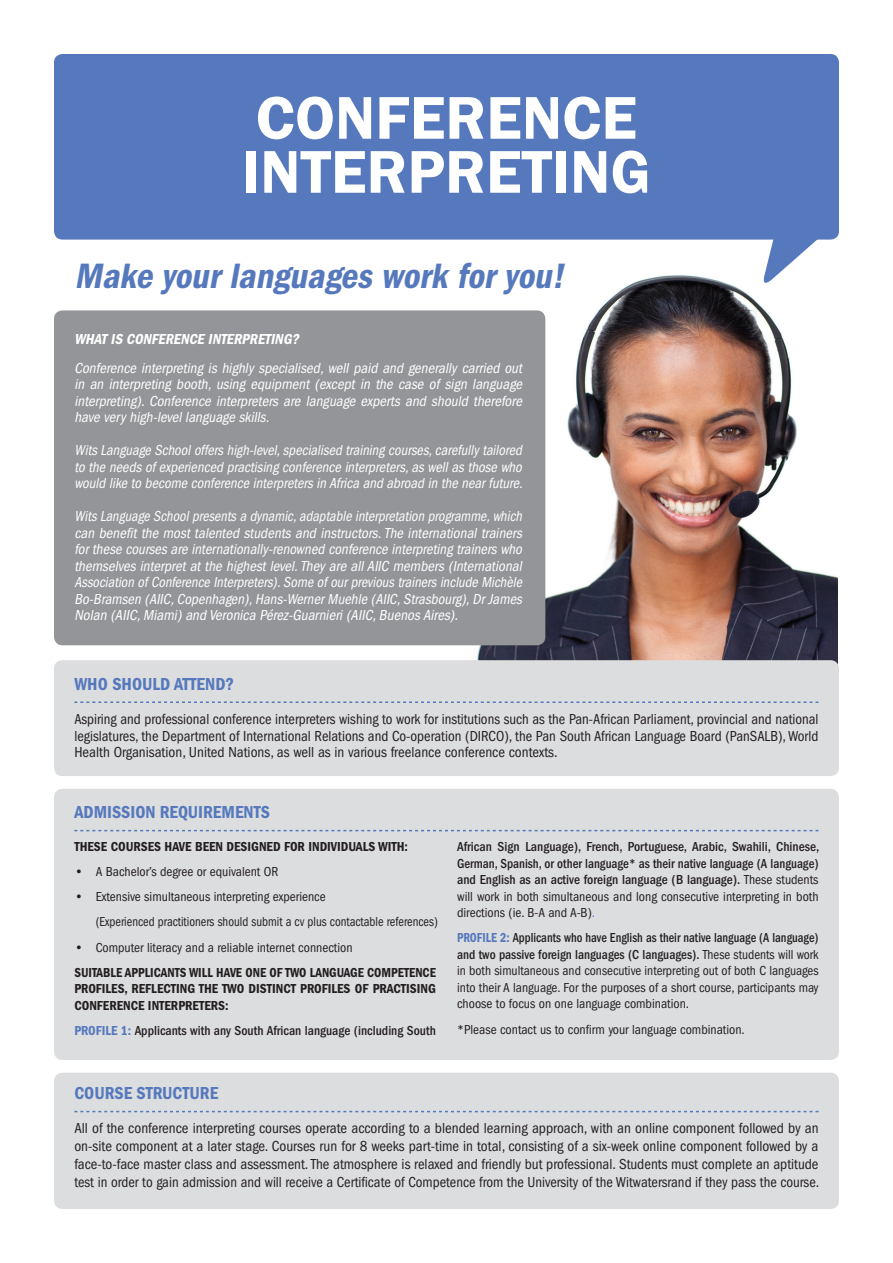
<style>
.page{position:relative;width:893px;height:1263px;background:#fff}
.page>*{position:absolute;margin:0;border:0;box-sizing:border-box;transform-origin:0 0}
.t1{font:600 62.4px "Franklin Got Itc T";color:#fff}
.t2{font:italic 36.45px "ITC Franklin Gothic Std Dm Cd";color:#5679bd}
.t3{font:18px "ITC Franklin Gothic Std Dm Cd";color:#5679bd}
.t4{font:condensed 15px/18px "ITC Franklin Gothic Std";color:#231f20;text-align:justify}
.t5{font:italic condensed 15px/16.5px "ITC Franklin Gothic Std";color:#fff;text-align:justify;scale:.94 1}
.t6{font:italic condensed 15px/16.5px "ITC Franklin Gothic Std";color:#fff;text-align:justify}
.t7{font:italic condensed 15px/16.5px "ITC Franklin Gothic Std";color:#fff;text-align:justify;scale:.96 1}
.t8{font:italic 15px "ITC Franklin Gothic Std Dm Cd";color:#fff}
.t9{font:condensed 13.5px/16.5px "ITC Franklin Gothic Std";color:#231f20;text-align:justify}
.t10{font:500 condensed 13.5px/16.5px "ITC Franklin Gothic Std";color:#231f20;text-align:justify}
.t11{font:13.5px/16.5px "ITC Franklin Gothic Std Dm Cd";color:#231f20;text-align:justify;scale:.96 1}
.t12{font:condensed 13.5px "ITC Franklin Gothic Std";color:#231f20;scale:.93 1}
.t13{font:13.5px "ITC Franklin Gothic Std Dm Cd";color:#231f20}
.s1{font-family:"Franklin Gothic";font-weight:500;font-stretch:normal}
.s2{font-family:"ITC Franklin Gothic Std Dm Cd";font-weight:400;font-stretch:normal;color:#5679bd}
.s3{font-weight:400}
.s4{font-weight:400;color:#5679bd}
.s5{font-family:"ITC Franklin Gothic Std Dm Cd";font-stretch:normal;color:#5679bd}
.s6{font-weight:500}
</style>
<div class="page">
<img style="left:405px;top:275px;width:433px;height:389px">
<div style="left:54px;top:54px;width:785px;height:186px;background:#5679bd;border-radius:9px"></div>
<svg style="left:761px;top:232px;width:78px;height:57px"></svg>
<div style="left:54px;top:310px;width:491px;height:335px;background:#939598;border-radius:9px"></div>
<div style="left:54px;top:660px;width:785px;height:116px;background:#dcdddf;border-radius:9px"></div>
<svg style="left:74px;top:701px;width:745px;height:2px"></svg>
<div style="left:54px;top:789px;width:785px;height:271px;background:#dcdddf;border-radius:9px"></div>
<svg style="left:74px;top:830px;width:745px;height:1px"></svg>
<div style="left:54px;top:1073px;width:785px;height:136px;background:#dcdddf;border-radius:9px"></div>
<svg style="left:74px;top:1111px;width:745px;height:1px"></svg>
<p class="t1" style="left:256px;top:83px;width:383px">CONFERENCE</p>
<p class="t1" style="left:242px;top:137px;width:410px">INTERPRETING</p>
<p class="t2" style="left:74px;top:255px;width:498px">Make yourlanguages work foryou!</p>
<p class="t8" style="left:74px;top:331px;width:229px">WHAT IS CONFERENCE INTERPRETING?</p>
<p class="t6" style="left:74px;top:360px;width:452px">Conference interpreting is highly specialised, well paid and generally carried out in an interpreting booth, using equipment (except in the case of sign language interpreting). Conference interpreters are language experts and should therefore have very high-levellanguage skills.</p>
<p class="t7" style="left:74px;top:442px;width:472px">Wits Language Schooloffers high-level,specialised training courses,carefullytailored to the needs ofexperienced practising conference interpreters,as wellas those who would like to become conference interpreters in Africa and abroad in the nearfuture.</p>
<p class="t5" style="left:74px;top:508px;width:481px">WitsLanguage Schoolpresentsa dynamic,adaptable interpretation programme,which can benefit the most talented students and instructors.The international trainers forthese courses are internationally-renowned conference interpreting trainers who themselves interpret at the highest level.They are allAIIC members (International Association ofConference Interpreters).Some ofourprevioustrainersinclude Michèle Bo-Bramsen (AIIC,Copenhagen),Hans-WernerMuehle (AIIC,Strasbourg),DrJames Nolan (AIIC,Miami)and Veronica Pérez-Guarnieri(AIIC,Buenos Aires).</p>
<p class="t3" style="left:74px;top:673px;width:161px">WHO SHOULD ATTEND?</p>
<p class="t4" style="left:74px;top:711px;width:746px;line-height:16.5px">Aspiring and professional conference interpreters wishing to work for institutions such as the Pan-African Parliament, provincial and national legislatures, the Department of International Relations and Co-operation (DIRCO), the Pan South African Language Board (PanSALB), World Health Organisation, United Nations, as well as in various freelance conference contexts.</p>
<p class="t3" style="left:74px;top:802px;width:197px">ADMISSION REQUIREMENTS</p>
<p class="t13" style="left:74px;top:839px;width:335px">THESE COURSES HAVE BEEN DESIGNED FOR INDIVIDUALS WITH:</p>
<p class="t9" style="left:74px;top:864px;width:205px"><span class="s1">•</span> A Bachelor’s degree or equivalent OR</p>
<p class="t9" style="left:74px;top:889px;width:253px"><span class="s1">•</span> Extensive simultaneous interpreting experience</p>
<p class="t12" style="left:96px;top:914px;width:369px">(Experienced practitioners should submit a cv plus contactable references)</p>
<p class="t9" style="left:74px;top:939px;width:280px"><span class="s1">•</span> Computer literacy and a reliable internet connection</p>
<p class="t11" style="left:74px;top:964px;width:378px">SUITABLE APPLICANTS WILL HAVE ONE OF TWO LANGUAGE COMPETENCE PROFILES, REFLECTING THE TWO DISTINCT PROFILES OF PRACTISING CONFERENCE INTERPRETERS:</p>
<p class="t10" style="left:74px;top:1022px;width:363px"><span class="s2">PROFILE 1:</span> Applicants with any South African language (including South</p>
<p class="t10" style="left:457px;top:839px;width:364px">African Sign Language), French, Portuguese, Arabic, Swahili, Chinese, German, Spanish, or other language* as their native language (A language) and English as an active foreign language (B language). <span class="s3">These students will work in both simultaneous and long consecutive interpreting in both directions (ie. B-A and A-B)</span><span class="s4">.</span></p>
<p class="t9" style="left:457px;top:930px;width:363px"><span class="s5">PROFILE 2:</span> <span class="s6">Applicants who have English as their native language (A language) and two passive foreign languages (C languages).</span> These students will work in both simultaneous and consecutive interpreting out of both C languages into their A language. For the purposes of a short course, participants may choose to focus on one language combination.</p>
<p class="t9" style="left:457px;top:1021px;width:289px">*Please contact us to confirm your language combination.</p>
<p class="t3" style="left:74px;top:1082px;width:145px">COURSE STRUCTURE</p>
<p class="t4" style="left:74px;top:1119px;width:746px">All of the conference interpreting courses operate according to a blended learning approach, with an online component followed by an on-site component at a later stage. Courses run for 8 weeks part-time in total, consisting of a six-week online component followed by a face-to-face master class and assessment. The atmosphere is relaxed and friendly but professional. Students must complete an aptitude test in order to gain admission and will receive a Certificate of Competence from the University of the Witwatersrand if they pass the course.</p>
</div>
